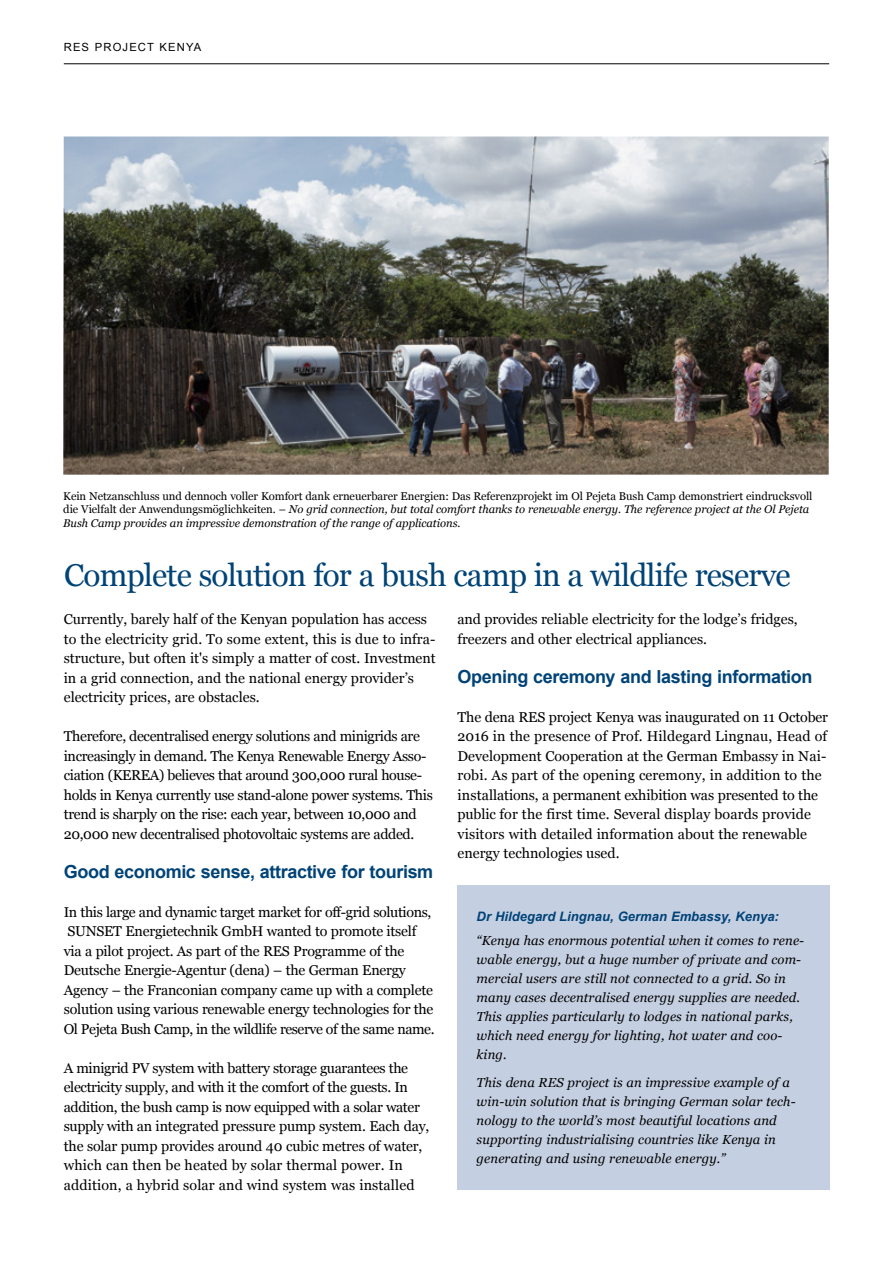
<style>
.page{position:relative;width:893px;height:1263px;background:#fff}
.page>*{position:absolute;margin:0;border:0;box-sizing:border-box;transform-origin:0 0}
.t1{font:31.5px "Georgia";letter-spacing:-.025em;color:#004377}
.t2{font:700 18px "Arial";letter-spacing:-.02em;color:#004377}
.t3{font:14.25px/19.5px "Georgia";letter-spacing:-.01em;color:#000}
.t4{font:italic 13.05px/19px "Georgia";letter-spacing:.01em;color:#000}
.t5{font:italic 700 13.05px "Arial";color:#004377}
.t6{font:11.25px/13.5px "Georgia";letter-spacing:-.005em;color:#000}
.t7{font:11.25px "Arial";letter-spacing:.1em;color:#000}
.s1{font-style:italic}
</style>
<div class="page">
<hr style="left:64px;top:63px;width:765px;height:1px;background:#000">
<div style="left:457px;top:885px;width:372px;height:305px;background:#c5cfe2"></div>
<img style="left:63px;top:137px;width:766px;height:338px">
<p class="t7" style="left:64px;top:39px;width:139px">RES PROJECT KENYA</p>
<p class="t6" style="left:63px;top:488px;width:751px">Kein Netzanschluss und dennoch voller Komfort dank erneuerbarer Energien: Das Referenzprojekt im Ol Pejeta Bush Camp demonstriert eindrucksvoll die Vielfalt der Anwendungsmöglichkeiten. – <span class="s1">No grid connection, but total comfort thanks to renewable energy. The reference project at the Ol Pejeta<br>Bush Camp provides an impressive demonstration of the range of applications.</span></p>
<h1 class="t1" style="left:64px;top:552px;width:728px">Complete solution for a bush camp in a wildlife reserve</h1>
<p class="t3" style="left:64px;top:609px;width:374px">Currently, barely half of the Kenyan population has access to the electricity grid. To some extent, this is due to infra&shy;structure, but often it's simply a matter of cost. Investment in a grid connection, and the national energy provider’s electricity prices, are obstacles.</p>
<p class="t3" style="left:64px;top:726px;width:371px">Therefore, decentralised energy solutions and minigrids are increasingly in demand. The Kenya Renewable Energy Asso&shy;ciation (KEREA) believes that around 300,000 rural house&shy;holds in Kenya currently use stand-alone power systems. This trend is sharply on the rise: each year, between 10,000 and 20,000 new decentralised photovoltaic systems are added.</p>
<p class="t2" style="left:64px;top:859px;width:371px">Good economic sense, attractive for tourism</p>
<p class="t3" style="left:64px;top:901px;width:372px">In this large and dynamic target market for off-grid solutions, SUNSET Energietechnik GmbH wanted to promote itself<br>via a pilot project. As part of the RES Programme of the Deutsche Energie-Agentur (dena) – the German Energy Agency – the Franconian company came up with a complete solution using various renewable energy technologies for the Ol Pejeta Bush Camp, in the wildlife reserve of the same name.</p>
<p class="t3" style="left:64px;top:1057px;width:367px">A minigrid PV system with battery storage guarantees the electricity supply, and with it the comfort of the guests. In addition, the bush camp is now equipped with a solar water supply with an integrated pressure pump system. Each day, the solar pump provides around 40 cubic metres of water, which can then be heated by solar thermal power. In addition, a hybrid solar and wind system was installed</p>
<p class="t3" style="left:457px;top:609px;width:342px">and provides reliable electricity for the lodge’s fridges, freezers and other electrical appliances.</p>
<p class="t2" style="left:457px;top:664px;width:357px">Opening ceremony and lasting information</p>
<p class="t3" style="left:457px;top:706px;width:372px">The dena RES project Kenya was inaugurated on 11 October 2016 in the presence of Prof. Hildegard Lingnau, Head of Development Cooperation at the German Embassy in Nai&shy;robi. As part of the opening ceremony, in addition to the installations, a permanent exhibition was presented to the public for the first time. Several display boards provide visitors with detailed information about the renewable energy technologies used.</p>
<p class="t5" style="left:477px;top:908px;width:304px">Dr Hildegard Lingnau, German Embassy, Kenya:</p>
<p class="t4" style="left:477px;top:930px;width:329px">“Kenya has enormous potential when it comes to rene&shy;wable energy, but a huge number of private and com&shy;mercial users are still not connected to a grid. So in many cases decentralised energy supplies are needed.<br>This applies particularly to lodges in national parks, which need energy for lighting, hot water and coo&shy;king.</p>
<p class="t4" style="left:477px;top:1072px;width:321px">This dena RES project is an impressive example of a win-win solution that is bringing German solar tech&shy;nology to the world’s most beautiful locations and supporting industrialising countries like Kenya in generating and using renewable energy.”</p>
</div>
